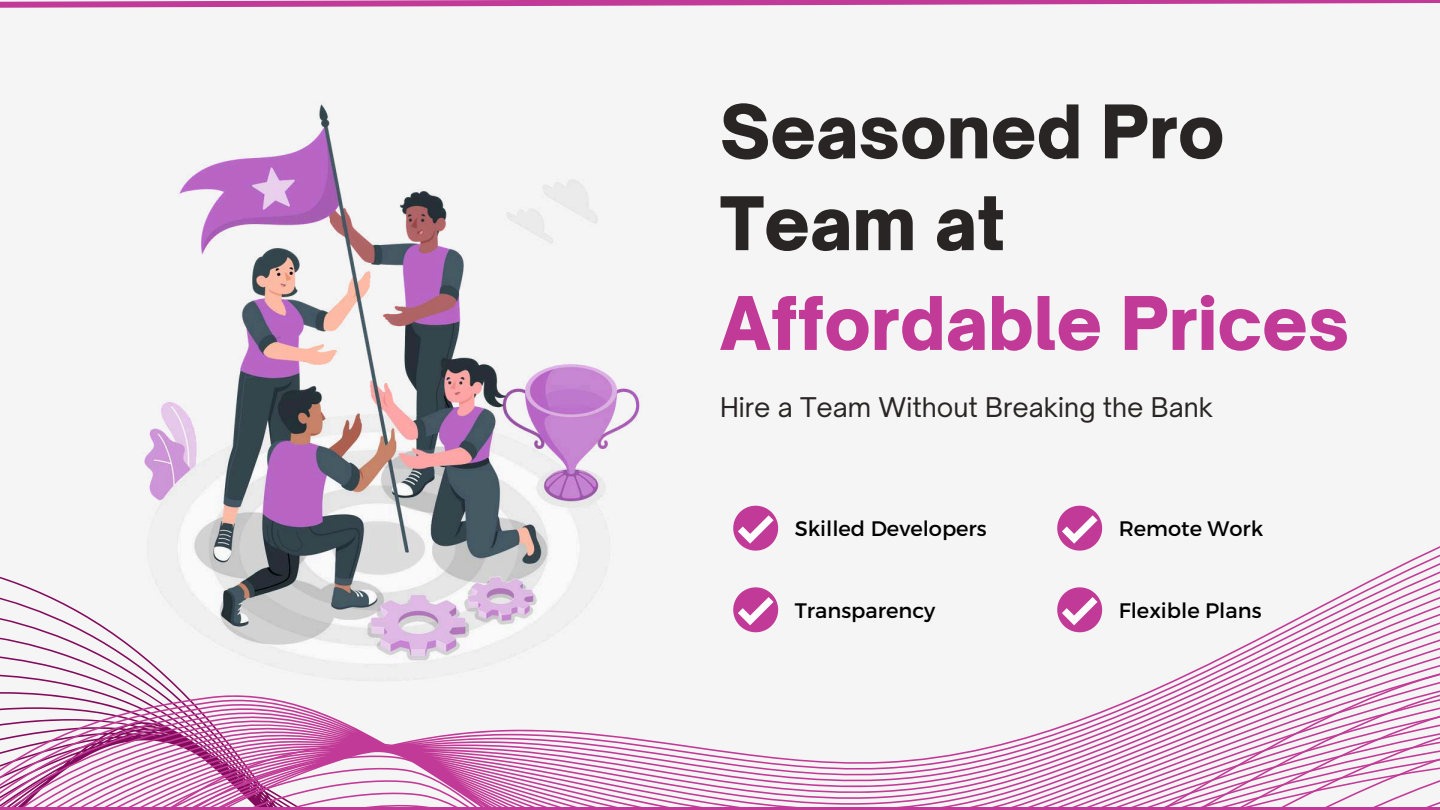
<style>
.page{position:relative;width:1440px;height:810px;background:#f5f5f5}
.page>*{position:absolute;margin:0;border:0;box-sizing:border-box;transform-origin:0 0}
.t1{font:900 70.6px/91.8px "Open Sauce One";color:#292525}
.t2{font:900 70.6px "Open Sauce One";color:#c23a97}
.t3{font:26px "Open Sauce One";color:#292525}
.t4{font:21px "Montserrat";color:#000}
</style>
<div class="page">
<svg style="left:0;top:505px;width:1440px;height:302px"></svg>
<svg style="left:733px;top:506px;width:45px;height:45px"></svg>
<svg style="left:733px;top:587px;width:45px;height:45px"></svg>
<svg style="left:1057px;top:506px;width:45px;height:45px"></svg>
<svg style="left:1057px;top:587px;width:45px;height:45px"></svg>
<svg style="left:0;top:0;width:1440px;height:8px"></svg>
<hr style="left:0;top:807px;width:1440px;height:3px;background:#c23a97">
<img style="left:81px;top:104px;width:599px;height:588px">
<h1 class="t1" style="left:720px;top:86px;width:506px">Seasoned Pro<br>Team at</h1>
<h1 class="t2" style="left:720px;top:279px;width:631px">Affordable Prices</h1>
<p class="t3" style="left:720px;top:391px;width:495px">Hire a Team Without Breaking the Bank</p>
<p class="t4" style="left:795px;top:515px;width:194px">Skilled Developers</p>
<p class="t4" style="left:795px;top:597px;width:142px">Transparency</p>
<p class="t4" style="left:1119px;top:515px;width:146px">Remote Work</p>
<p class="t4" style="left:1119px;top:597px;width:144px">Flexible Plans</p>
</div>
